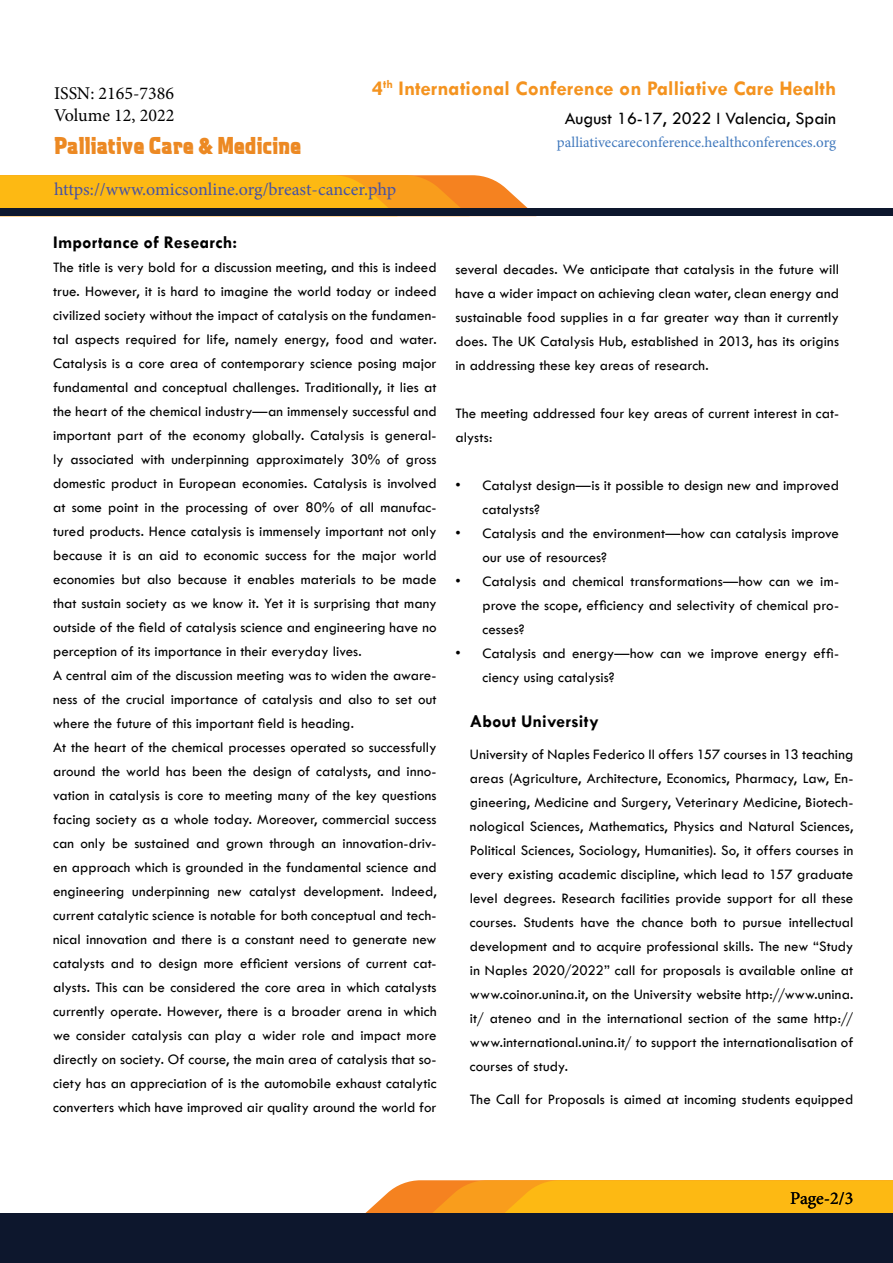
<style>
.page{position:relative;width:893px;height:1263px;background:#fff}
.page>*{position:absolute;margin:0;border:0;box-sizing:border-box;transform-origin:0 0}
.t1{font:800 24.3px "Aquatic";color:#ec8923}
.t2{font:700 21px "Tw Cen";color:#f4931f}
.t3{font:18px "Minion Pro";letter-spacing:-.005em;color:#4752a3}
.t4{font:700 18px "Tw Cen";letter-spacing:.01em;color:#000}
.t5{font:18px "Minion Pro";color:#000}
.t6{font:18px "Tw Cen";color:#000}
.t7{font:15px/24px "Tw Cen";letter-spacing:.005em;color:#000}
.t8{font:15px "Minion Pro";color:#4179bd}
</style>
<div class="page">
<svg style="left:0;top:175px;width:528px;height:33px;background:#fbb01e"></svg>
<div style="left:0;top:208px;width:893px;height:8px;background:#0d172d"></div>
<svg style="left:365px;top:1180px;width:528px;height:33px;background:#fbb11f"></svg>
<div style="left:0;top:1213px;width:893px;height:50px;background:#0d172d"></div>
<p class="t5" style="left:54px;top:81px;width:122px">ISSN: 2165-7386</p>
<p class="t5" style="left:54px;top:103px;width:122px">Volume 12, 2022</p>
<h2 class="t2" style="left:372px;top:76px;width:465px">4<sup>th</sup> International Conference on Palliative Care Health</h2>
<p class="t6" style="left:565px;top:107px;width:273px">August 16-17, 2022 I Valencia, Spain</p>
<h1 class="t1" style="left:54px;top:130px;width:249px">Palliative Care &amp; Medicine</h1>
<p class="t8" style="left:557px;top:132px;width:281px">palliativecareconference.healthconferences.org</p>
<p class="t3" style="left:54px;top:177px;width:344px">https://www.omicsonline.org/breast-cancer.php</p>
<p class="t4" style="left:53px;top:231px;width:186px">Importance of Research:</p>
<p class="t7" style="left:53px;top:255px;width:385px">The title is very bold for a discussion meeting, and this is indeed true. However, it is hard to imagine the world today or indeed civilized society without the impact of catalysis on the fundamen&shy;tal aspects required for life, namely energy, food and water.<br>Catalysis is a core area of contemporary science posing major fundamental and conceptual challenges. Traditionally, it lies at the heart of the chemical industry—an immensely successful and important part of the economy globally. Catalysis is general&shy;ly associated with underpinning approximately 30% of gross domestic product in European economies. Catalysis is involved at some point in the processing of over 80% of all manufac&shy;tured products. Hence catalysis is immensely important not only because it is an aid to economic success for the major world economies but also because it enables materials to be made that sustain society as we know it. Yet it is surprising that many outside of the field of catalysis science and engineering have no perception of its importance in their everyday lives.<br>A central aim of the discussion meeting was to widen the aware&shy;ness of the crucial importance of catalysis and also to set out where the future of this important field is heading.<br>At the heart of the chemical processes operated so successfully around the world has been the design of catalysts, and inno&shy;vation in catalysis is core to meeting many of the key questions facing society as a whole today. Moreover, commercial success can only be sustained and grown through an innovation-driv&shy;en approach which is grounded in the fundamental science and engineering underpinning new catalyst development. Indeed, current catalytic science is notable for both conceptual and tech&shy;nical innovation and there is a constant need to generate new catalysts and to design more efficient versions of current cat&shy;alysts. This can be considered the core area in which catalysts currently operate. However, there is a broader arena in which we consider catalysis can play a wider role and impact more directly on society. Of course, the main area of catalysis that so&shy;ciety has an appreciation of is the automobile exhaust catalytic converters which have improved air quality around the world for</p>
<p class="t7" style="left:455px;top:257px;width:385px;text-align:justify">several decades. We anticipate that catalysis in the future will have a wider impact on achieving clean water, clean energy and sustainable food supplies in a far greater way than it currently does. The UK Catalysis Hub, established in 2013, has its origins in addressing these key areas of research.</p>
<p class="t7" style="left:455px;top:401px;width:385px">The meeting addressed four key areas of current interest in cat&shy;alysts:</p>
<p class="t7" style="left:482px;top:473px;width:358px;text-indent:-27px">• Catalyst design—is it possible to design new and improved catalysts?</p>
<p class="t7" style="left:482px;top:521px;width:358px;text-indent:-27px">• Catalysis and the environment—how can catalysis improve our use of resources?</p>
<p class="t7" style="left:482px;top:569px;width:358px;text-align:justify;text-indent:-27px">• Catalysis and chemical transformations—how can we im&shy;prove the scope, efficiency and selectivity of chemical pro&shy;cesses?</p>
<p class="t7" style="left:482px;top:641px;width:358px;text-indent:-27px">• Catalysis and energy—how can we improve energy effi&shy;ciency using catalysis?</p>
<p class="t4" style="left:470px;top:710px;width:130px">About University</p>
<p class="t7" style="left:470px;top:742px;width:385px;text-align:justify">University of Naples Federico II offers 157 courses in 13 teaching areas (Agriculture, Architecture, Economics, Pharmacy, Law, En&shy;gineering, Medicine and Surgery, Veterinary Medicine, Biotech&shy;nological Sciences, Mathematics, Physics and Natural Sciences, Political Sciences, Sociology, Humanities). So, it offers courses in every existing academic discipline, which lead to 157 graduate level degrees. Research facilities provide support for all these courses. Students have the chance both to pursue intellectual development and to acquire professional skills. The new “Study in Naples 2020/2022” call for proposals is available online at www.coinor.unina.it, on the University website http://www.unina. it/ ateneo and in the international section of the same http:// www.international.unina.it/ to support the internationalisation of courses of study.</p>
<p class="t7" style="left:470px;top:1087px;width:385px">The Call for Proposals is aimed at incoming students equipped</p>
<p class="t5" style="left:790px;top:1186px;width:65px">Page-2/3</p>
</div>
